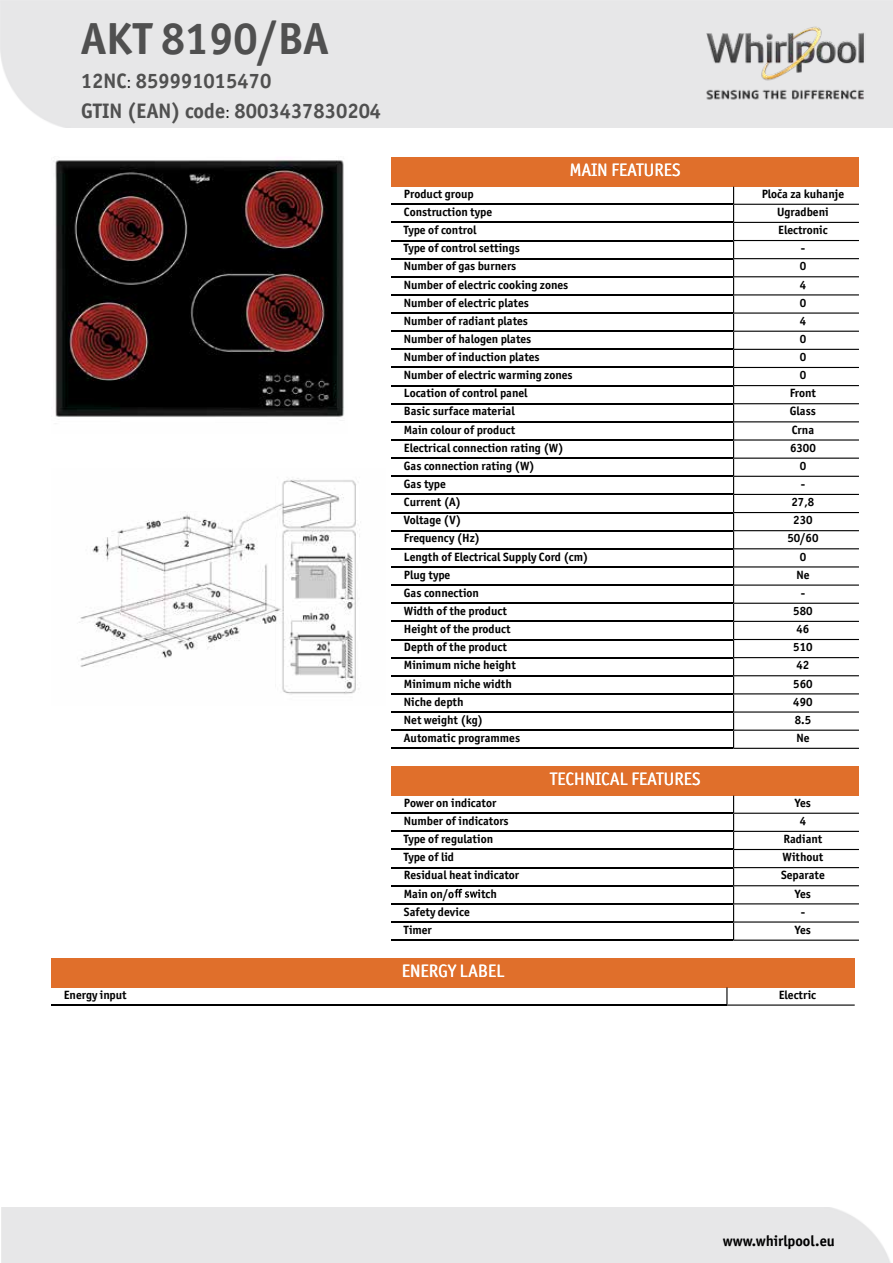
<style>
.page{position:relative;width:893px;height:1263px;background:#fff}
.page>*{position:absolute;margin:0;border:0;box-sizing:border-box;transform-origin:0 0}
.t1{font:700 45px "Officina Sans ITC Pro";color:#505050}
.t2{font:700 21px/30.2px "Officina Sans ITC Pro";color:#505050}
.t3{font:18px "Officina Sans ITC Pro";color:#fff}
.t4{font:700 15px "Officina Sans ITC Pro";color:#000}
.t5{font:700 12px "Officina Sans ITC Pro";color:#000}
.s1{font-family:"Times New Roman";font-weight:400;font-size:18px;color:#000}
</style>
<div class="page">
<img style="left:55px;top:160px;width:289px;height:257px">
<img style="left:79px;top:478px;width:281px;height:217px">
<div style="left:391px;top:157px;width:468px;height:30px;background:#e06f2b"></div>
<hr style="left:391px;top:204px;width:342px;height:1px;background:#000">
<hr style="left:391px;top:222px;width:342px;height:1px;background:#000">
<hr style="left:391px;top:240px;width:342px;height:1px;background:#000">
<hr style="left:391px;top:258px;width:342px;height:1px;background:#000">
<hr style="left:391px;top:276px;width:342px;height:1px;background:#000">
<hr style="left:391px;top:294px;width:342px;height:1px;background:#000">
<hr style="left:391px;top:312px;width:342px;height:2px;background:#000">
<hr style="left:391px;top:331px;width:342px;height:1px;background:#000">
<hr style="left:391px;top:349px;width:342px;height:1px;background:#000">
<hr style="left:391px;top:367px;width:342px;height:1px;background:#000">
<hr style="left:391px;top:385px;width:342px;height:1px;background:#000">
<hr style="left:391px;top:403px;width:342px;height:1px;background:#000">
<hr style="left:391px;top:421px;width:342px;height:1px;background:#000">
<hr style="left:391px;top:439px;width:342px;height:2px;background:#000">
<hr style="left:391px;top:458px;width:342px;height:1px;background:#000">
<hr style="left:391px;top:476px;width:342px;height:1px;background:#000">
<hr style="left:391px;top:494px;width:342px;height:1px;background:#000">
<hr style="left:391px;top:512px;width:342px;height:1px;background:#000">
<hr style="left:391px;top:530px;width:342px;height:1px;background:#000">
<hr style="left:391px;top:548px;width:342px;height:1px;background:#000">
<hr style="left:391px;top:566px;width:342px;height:1px;background:#000">
<hr style="left:391px;top:584px;width:342px;height:2px;background:#000">
<hr style="left:391px;top:603px;width:342px;height:1px;background:#000">
<hr style="left:391px;top:621px;width:342px;height:1px;background:#000">
<hr style="left:391px;top:639px;width:342px;height:1px;background:#000">
<hr style="left:391px;top:657px;width:342px;height:1px;background:#000">
<hr style="left:391px;top:675px;width:342px;height:1px;background:#000">
<hr style="left:391px;top:693px;width:342px;height:1px;background:#000">
<hr style="left:391px;top:711px;width:342px;height:2px;background:#000">
<hr style="left:391px;top:730px;width:342px;height:1px;background:#000">
<hr style="left:391px;top:748px;width:342px;height:1px;background:#000">
<svg style="left:733px;top:187px;width:126px;height:562px"></svg>
<div style="left:391px;top:766px;width:468px;height:30px;background:#e06f2b"></div>
<hr style="left:391px;top:813px;width:342px;height:1px;background:#000">
<hr style="left:391px;top:831px;width:342px;height:1px;background:#000">
<hr style="left:391px;top:849px;width:342px;height:1px;background:#000">
<hr style="left:391px;top:867px;width:342px;height:1px;background:#000">
<hr style="left:391px;top:885px;width:342px;height:1px;background:#000">
<hr style="left:391px;top:903px;width:342px;height:1px;background:#000">
<hr style="left:391px;top:921px;width:342px;height:1px;background:#000">
<hr style="left:391px;top:939px;width:342px;height:2px;background:#000">
<svg style="left:733px;top:796px;width:126px;height:145px"></svg>
<svg style="left:454px;top:889px;width:23px;height:9px"></svg>
<div style="left:51px;top:958px;width:804px;height:29px;background:#e06f2b"></div>
<hr style="left:51px;top:1004px;width:675px;height:2px;background:#000">
<svg style="left:726px;top:987px;width:129px;height:19px"></svg>
<img style="left:704px;top:17px;width:161px;height:89px">
<h1 class="t1" style="left:81px;top:11px;width:249px">AKT 8190/BA</h1>
<h2 class="t2" style="left:81px;top:65px;width:302px">12NC<span class="s1">:</span> 859991015470<br>GTIN (EAN) code<span class="s1">:</span> 8003437830204</h2>
<h3 class="t3" style="left:570px;top:159px;width:113px">MAIN FEATURES</h3>
<p class="t5" style="left:404px;top:186px;width:71px">Product group</p>
<p class="t5" style="left:762px;top:186px;width:84px">Ploča za kuhanje</p>
<p class="t5" style="left:404px;top:204px;width:90px">Construction type</p>
<p class="t5" style="left:777px;top:204px;width:53px">Ugradbeni</p>
<p class="t5" style="left:404px;top:223px;width:74px">Type of control</p>
<p class="t5" style="left:778px;top:223px;width:51px">Electronic</p>
<p class="t5" style="left:404px;top:241px;width:117px">Type of control settings</p>
<p class="t5" style="left:801px;top:241px;width:6px">-</p>
<p class="t5" style="left:404px;top:259px;width:114px">Number of gas burners</p>
<p class="t5" style="left:800px;top:259px;width:8px">0</p>
<p class="t5" style="left:404px;top:277px;width:166px">Number of electric cooking zones</p>
<p class="t5" style="left:800px;top:277px;width:8px">4</p>
<p class="t5" style="left:404px;top:295px;width:126px">Number of electric plates</p>
<p class="t5" style="left:800px;top:295px;width:8px">0</p>
<p class="t5" style="left:404px;top:313px;width:126px">Number of radiant plates</p>
<p class="t5" style="left:800px;top:313px;width:8px">4</p>
<p class="t5" style="left:404px;top:331px;width:129px">Number of halogen plates</p>
<p class="t5" style="left:800px;top:331px;width:8px">0</p>
<p class="t5" style="left:404px;top:350px;width:137px">Number of induction plates</p>
<p class="t5" style="left:800px;top:350px;width:8px">0</p>
<p class="t5" style="left:404px;top:368px;width:170px">Number of electric warming zones</p>
<p class="t5" style="left:800px;top:368px;width:8px">0</p>
<p class="t5" style="left:404px;top:386px;width:125px">Location of control panel</p>
<p class="t5" style="left:790px;top:386px;width:28px">Front</p>
<p class="t5" style="left:404px;top:404px;width:112px">Basic surface material</p>
<p class="t5" style="left:790px;top:404px;width:28px">Glass</p>
<p class="t5" style="left:404px;top:422px;width:113px">Main colour of product</p>
<p class="t5" style="left:792px;top:422px;width:24px">Crna</p>
<p class="t5" style="left:404px;top:440px;width:161px">Electrical connection rating (W)</p>
<p class="t5" style="left:790px;top:440px;width:27px">6300</p>
<p class="t5" style="left:404px;top:458px;width:133px">Gas connection rating (W)</p>
<p class="t5" style="left:800px;top:458px;width:8px">0</p>
<p class="t5" style="left:404px;top:476px;width:43px">Gas type</p>
<p class="t5" style="left:801px;top:476px;width:6px">-</p>
<p class="t5" style="left:404px;top:495px;width:59px">Current (A)</p>
<p class="t5" style="left:791px;top:495px;width:24px">27,8</p>
<p class="t5" style="left:404px;top:513px;width:59px">Voltage (V)</p>
<p class="t5" style="left:793px;top:513px;width:21px">230</p>
<p class="t5" style="left:404px;top:531px;width:78px">Frequency (Hz)</p>
<p class="t5" style="left:787px;top:531px;width:33px">50/60</p>
<p class="t5" style="left:404px;top:549px;width:186px">Length of Electrical Supply Cord (cm)</p>
<p class="t5" style="left:800px;top:549px;width:8px">0</p>
<p class="t5" style="left:404px;top:567px;width:48px">Plug type</p>
<p class="t5" style="left:796px;top:567px;width:15px">Ne</p>
<p class="t5" style="left:404px;top:585px;width:77px">Gas connection</p>
<p class="t5" style="left:801px;top:585px;width:6px">-</p>
<p class="t5" style="left:404px;top:603px;width:104px">Width of the product</p>
<p class="t5" style="left:793px;top:603px;width:21px">580</p>
<p class="t5" style="left:404px;top:621px;width:108px">Height of the product</p>
<p class="t5" style="left:796px;top:621px;width:14px">46</p>
<p class="t5" style="left:404px;top:640px;width:104px">Depth of the product</p>
<p class="t5" style="left:793px;top:640px;width:21px">510</p>
<p class="t5" style="left:404px;top:658px;width:113px">Minimum niche height</p>
<p class="t5" style="left:796px;top:658px;width:14px">42</p>
<p class="t5" style="left:404px;top:676px;width:109px">Minimum niche width</p>
<p class="t5" style="left:793px;top:676px;width:21px">560</p>
<p class="t5" style="left:404px;top:694px;width:61px">Niche depth</p>
<p class="t5" style="left:793px;top:694px;width:21px">490</p>
<p class="t5" style="left:404px;top:712px;width:81px">Net weight (kg)</p>
<p class="t5" style="left:795px;top:712px;width:18px">8.5</p>
<p class="t5" style="left:404px;top:730px;width:118px">Automatic programmes</p>
<p class="t5" style="left:796px;top:730px;width:15px">Ne</p>
<h3 class="t3" style="left:550px;top:768px;width:152px">TECHNICAL FEATURES</h3>
<p class="t5" style="left:404px;top:795px;width:94px">Power on indicator</p>
<p class="t5" style="left:795px;top:795px;width:18px">Yes</p>
<p class="t5" style="left:404px;top:813px;width:106px">Number of indicators</p>
<p class="t5" style="left:800px;top:813px;width:8px">4</p>
<p class="t5" style="left:404px;top:831px;width:91px">Type of regulation</p>
<p class="t5" style="left:783px;top:831px;width:40px">Radiant</p>
<p class="t5" style="left:404px;top:850px;width:52px">Type of lid</p>
<p class="t5" style="left:782px;top:850px;width:42px">Without</p>
<p class="t5" style="left:404px;top:868px;width:117px">Residual heat indicator</p>
<p class="t5" style="left:781px;top:868px;width:45px">Separate</p>
<p class="t5" style="left:404px;top:886px;width:52px">Main on/o</p>
<p class="t5" style="left:478px;top:886px;width:21px">itch</p>
<p class="t5" style="left:795px;top:886px;width:18px">Yes</p>
<p class="t5" style="left:404px;top:904px;width:67px">Safety device</p>
<p class="t5" style="left:801px;top:904px;width:6px">-</p>
<p class="t5" style="left:404px;top:922px;width:29px">Timer</p>
<p class="t5" style="left:795px;top:922px;width:18px">Yes</p>
<h3 class="t3" style="left:402px;top:960px;width:104px">ENERGY LABEL</h3>
<p class="t5" style="left:64px;top:987px;width:64px">Energy input</p>
<p class="t5" style="left:779px;top:987px;width:39px">Electric</p>
<p class="t4" style="left:723px;top:1231px;width:114px">www.whirlpool.eu</p>
</div>
